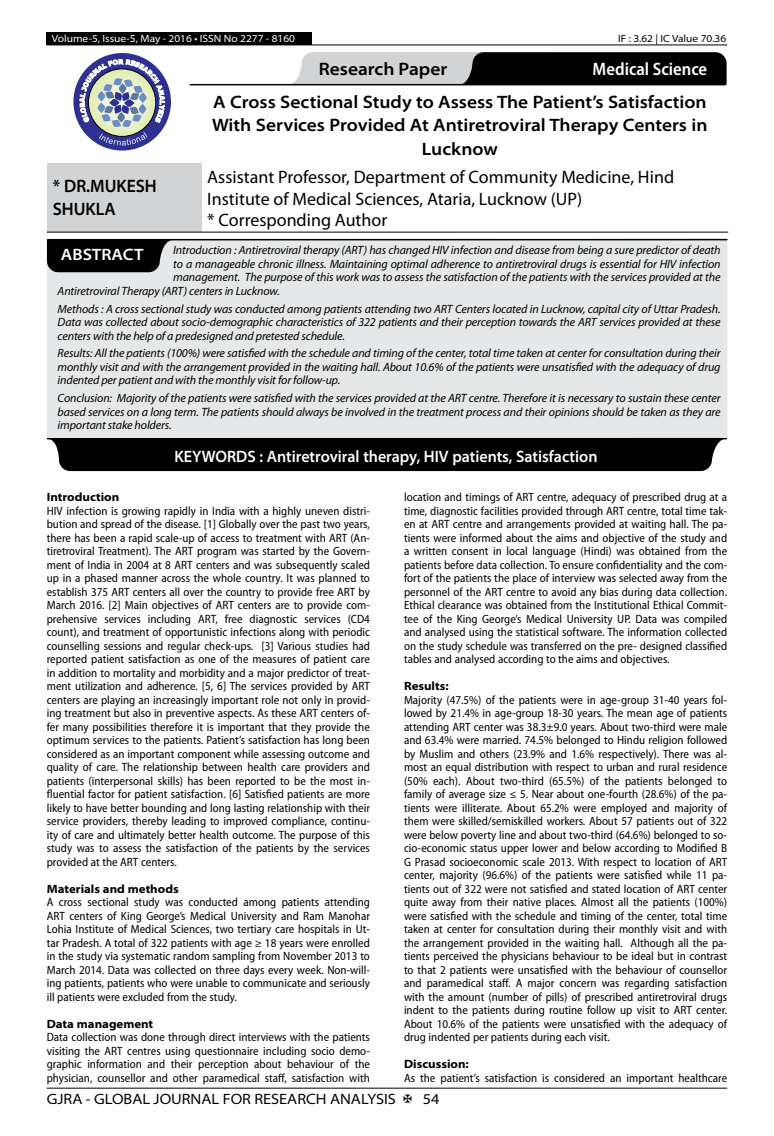
<style>
.page{position:relative;width:774px;height:1136px;background:#fff}
.page>*{position:absolute;margin:0;border:0;box-sizing:border-box;transform-origin:0 0}
.t1{font:600 semi-expanded 18px/23.4px "Myriad Pro";color:#000;text-align:center}
.t2{font:18px/21.6px "Myriad Pro";color:#000}
.t3{font:600 semi-expanded 18px/23.4px "Myriad Pro";color:#000;scale:.9 1}
.t4{font:600 semi-condensed 18px "Myriad Pro";color:#fff}
.t5{font:600 semi-expanded 16.5px "Myriad Pro";color:#fff;scale:.9 1}
.t6{font:600 semi-expanded 16.5px "Myriad Pro";color:#fff}
.t7{font:semi-expanded 15px "Myriad Pro";color:#000}
.t8{font:semi-condensed 12px/13.5px "Myriad Pro";color:#000;text-align:justify}
.t9{font:italic 12px/13.5px "Myriad Pro";letter-spacing:-.01em;color:#000;text-align:justify}
.t10{font:700 semi-expanded 12px "Myriad Pro";color:#000}
.t11{font:semi-expanded 10.5px "Myriad Pro";color:#fff}
.t12{font:semi-expanded 10.5px "Myriad Pro";color:#000}
</style>
<div class="page">
<hr style="left:47px;top:1087px;width:680px;height:1px;background:#000">
<div style="left:47px;top:32px;width:265px;height:13px;background:#000"></div>
<hr style="left:47px;top:45px;width:680px;height:1px;background:#000">
<svg style="left:288px;top:52px;width:439px;height:33px;background:#5a5a5b"></svg>
<hr style="left:190px;top:84px;width:535px;height:1px;background:#000">
<div style="left:73px;top:53px;width:98px;height:97px;background:#2e3092;border-radius:50%"></div>
<svg style="left:80px;top:59px;width:85px;height:86px"></svg>
<div style="left:47px;top:163px;width:154px;height:69px;background:#d1d3d4"></div>
<hr style="left:47px;top:232px;width:154px;height:1px;background:#000">
<hr style="left:201px;top:232px;width:527px;height:1px;background:#000">
<div style="left:47px;top:239px;width:680px;height:198px;background:#e6e7e8"></div>
<hr style="left:48px;top:239px;width:679px;height:1px;background:#000">
<svg style="left:47px;top:240px;width:126px;height:32px;background:#161617"></svg>
<div style="left:47px;top:438px;width:679px;height:33px;background:#000"></div>
<p class="t11" style="left:52px;top:32px;width:245px">Volume-5, Issue-5, May - 2016 • ISSN No 2277 - 8160</p>
<p class="t12" style="left:618px;top:32px;width:110px">IF : 3.62 | IC Value 70.36</p>
<h1 class="t4" style="left:593px;top:59px;width:116px">Medical Science</h1>
<h1 class="t1" style="left:212px;top:91px;width:497px">A Cross Sectional Study to Assess The Patient’s Satisfaction<br>With Services Provided At Antiretroviral Therapy Centers in<br>Lucknow</h1>
<h1 class="t3" style="left:53px;top:174px;width:117px">* DR.MUKESH<br>SHUKLA</h1>
<h1 class="t2" style="left:207px;top:166px;width:468px">Assistant Professor, Department of Community Medicine, Hind<br>Institute of Medical Sciences, Ataria, Lucknow (UP)<br>* Corresponding Author</h1>
<p class="t9" style="left:173px;top:244px;width:549px">Introduction : Antiretroviral therapy (ART) has changed HIV infection and disease from being a sure predictor of death</p>
<p class="t9" style="left:173px;top:257px;width:549px">to a manageable chronic illness. Maintaining optimal adherence to antiretroviral drugs is essential for HIV infection</p>
<p class="t9" style="left:173px;top:271px;width:549px">management. The purpose of this work was to assess the satisfaction of the patients with the services provided at the</p>
<p class="t9" style="left:58px;top:284px;width:224px">Antiretroviral Therapy (ART) centers in Lucknow.</p>
<p class="t9" style="left:58px;top:302px;width:664px">Methods : A cross sectional study was conducted among patients attending two ART Centers located in Lucknow, capital city of Uttar Pradesh.<br>Data was collected about socio-demographic characteristics of 322 patients and their perception towards the ART services provided at these centers with the help of a predesigned and pretested schedule.</p>
<p class="t9" style="left:58px;top:347px;width:664px">Results: All the patients (100%) were satisfied with the schedule and timing of the center, total time taken at center for consultation during their monthly visit and with the arrangement provided in the waiting hall. About 10.6% of the patients were unsatisfied with the adequacy of drug indented per patient and with the monthly visit for follow-up.</p>
<p class="t9" style="left:58px;top:391px;width:664px">Conclusion: Majority of the patients were satisfied with the services provided at the ART centre. Therefore it is necessary to sustain these center based services on a long term. The patients should always be involved in the treatment process and their opinions should be taken as they are important stake holders.</p>
<h1 class="t1" style="left:319px;top:58px;width:130px">Research Paper</h1>
<h2 class="t6" style="left:61px;top:245px;width:84px">ABSTRACT</h2>
<h2 class="t5" style="left:174px;top:447px;width:472px">KEYWORDS : Antiretroviral therapy, HIV patients, Satisfaction</h2>
<p class="t10" style="left:47px;top:490px;width:74px">Introduction</p>
<p class="t8" style="left:47px;top:504px;width:325px">HIV infection is growing rapidly in India with a highly uneven distri&shy;bution and spread of the disease. [1] Globally over the past two years, there has been a rapid scale-up of access to treatment with ART (An&shy;tiretroviral Treatment). The ART program was started by the Govern&shy;ment of India in 2004 at 8 ART centers and was subsequently scaled up in a phased manner across the whole country. It was planned to establish 375 ART centers all over the country to provide free ART by March 2016. [2] Main objectives of ART centers are to provide com&shy;prehensive services including ART, free diagnostic services (CD4 count), and treatment of opportunistic infections along with periodic counselling sessions and regular check-ups. [3] Various studies had reported patient satisfaction as one of the measures of patient care in addition to mortality and morbidity and a major predictor of treat&shy;ment utilization and adherence. [5, 6] The services provided by ART centers are playing an increasingly important role not only in provid&shy;ing treatment but also in preventive aspects. As these ART centers of&shy;fer many possibilities therefore it is important that they provide the optimum services to the patients. Patient’s satisfaction has long been considered as an important component while assessing outcome and quality of care. The relationship between health care providers and patients (interpersonal skills) has been reported to be the most in&shy;fluential factor for patient satisfaction. [6] Satisfied patients are more likely to have better bounding and long lasting relationship with their service providers, thereby leading to improved compliance, continu&shy;ity of care and ultimately better health outcome. The purpose of this study was to assess the satisfaction of the patients by the services provided at the ART centers.</p>
<p class="t10" style="left:47px;top:881px;width:133px">Materials and methods</p>
<p class="t8" style="left:47px;top:895px;width:325px">A cross sectional study was conducted among patients attending ART centers of King George’s Medical University and Ram Manohar Lohia Institute of Medical Sciences, two tertiary care hospitals in Ut&shy;tar Pradesh. A total of 322 patients with age ≥ 18 years were enrolled in the study via systematic random sampling from November 2013 to March 2014. Data was collected on three days every week. Non-will&shy;ing patients, patients who were unable to communicate and seriously ill patients were excluded from the study.</p>
<p class="t10" style="left:47px;top:1016px;width:108px">Data management</p>
<p class="t8" style="left:47px;top:1030px;width:325px">Data collection was done through direct interviews with the patients visiting the ART centres using questionnaire including socio demo&shy;graphic information and their perception about behaviour of the physician, counsellor and other paramedical staff, satisfaction with</p>
<p class="t8" style="left:404px;top:490px;width:325px">location and timings of ART centre, adequacy of prescribed drug at a time, diagnostic facilities provided through ART centre, total time tak&shy;en at ART centre and arrangements provided at waiting hall. The pa&shy;tients were informed about the aims and objective of the study and a written consent in local language (Hindi) was obtained from the patients before data collection. To ensure confidentiality and the com&shy;fort of the patients the place of interview was selected away from the personnel of the ART centre to avoid any bias during data collection.<br>Ethical clearance was obtained from the Institutional Ethical Commit&shy;tee of the King George’s Medical University UP. Data was compiled and analysed using the statistical software. The information collected on the study schedule was transferred on the pre- designed classified tables and analysed according to the aims and objectives.</p>
<p class="t10" style="left:404px;top:679px;width:46px">Results:</p>
<p class="t8" style="left:404px;top:693px;width:325px">Majority (47.5%) of the patients were in age-group 31-40 years fol&shy;lowed by 21.4% in age-group 18-30 years. The mean age of patients attending ART center was 38.3±9.0 years. About two-third were male and 63.4% were married. 74.5% belonged to Hindu religion followed by Muslim and others (23.9% and 1.6% respectively). There was al&shy;most an equal distribution with respect to urban and rural residence (50% each). About two-third (65.5%) of the patients belonged to family of average size ≤ 5. Near about one-fourth (28.6%) of the pa&shy;tients were illiterate. About 65.2% were employed and majority of them were skilled/semiskilled workers. About 57 patients out of 322 were below poverty line and about two-third (64.6%) belonged to so&shy;cio-economic status upper lower and below according to Modified B G Prasad socioeconomic scale 2013. With respect to location of ART center, majority (96.6%) of the patients were satisfied while 11 pa&shy;tients out of 322 were not satisfied and stated location of ART center quite away from their native places. Almost all the patients (100%) were satisfied with the schedule and timing of the center, total time taken at center for consultation during their monthly visit and with the arrangement provided in the waiting hall. Although all the pa&shy;tients perceived the physicians behaviour to be ideal but in contrast to that 2 patients were unsatisfied with the behaviour of counsellor and paramedical staff. A major concern was regarding satisfaction with the amount (number of pills) of prescribed antiretroviral drugs indent to the patients during routine follow up visit to ART center.<br>About 10.6% of the patients were unsatisfied with the adequacy of drug indented per patients during each visit.</p>
<p class="t10" style="left:404px;top:1057px;width:66px">Discussion:</p>
<p class="t8" style="left:404px;top:1071px;width:325px">As the patient’s satisfaction is considered an important healthcare</p>
<p class="t7" style="left:47px;top:1090px;width:351px">GJRA - GLOBAL JOURNAL FOR RESEARCH ANALYSIS</p>
<p class="t7" style="left:423px;top:1090px;width:18px">54</p>
</div>
